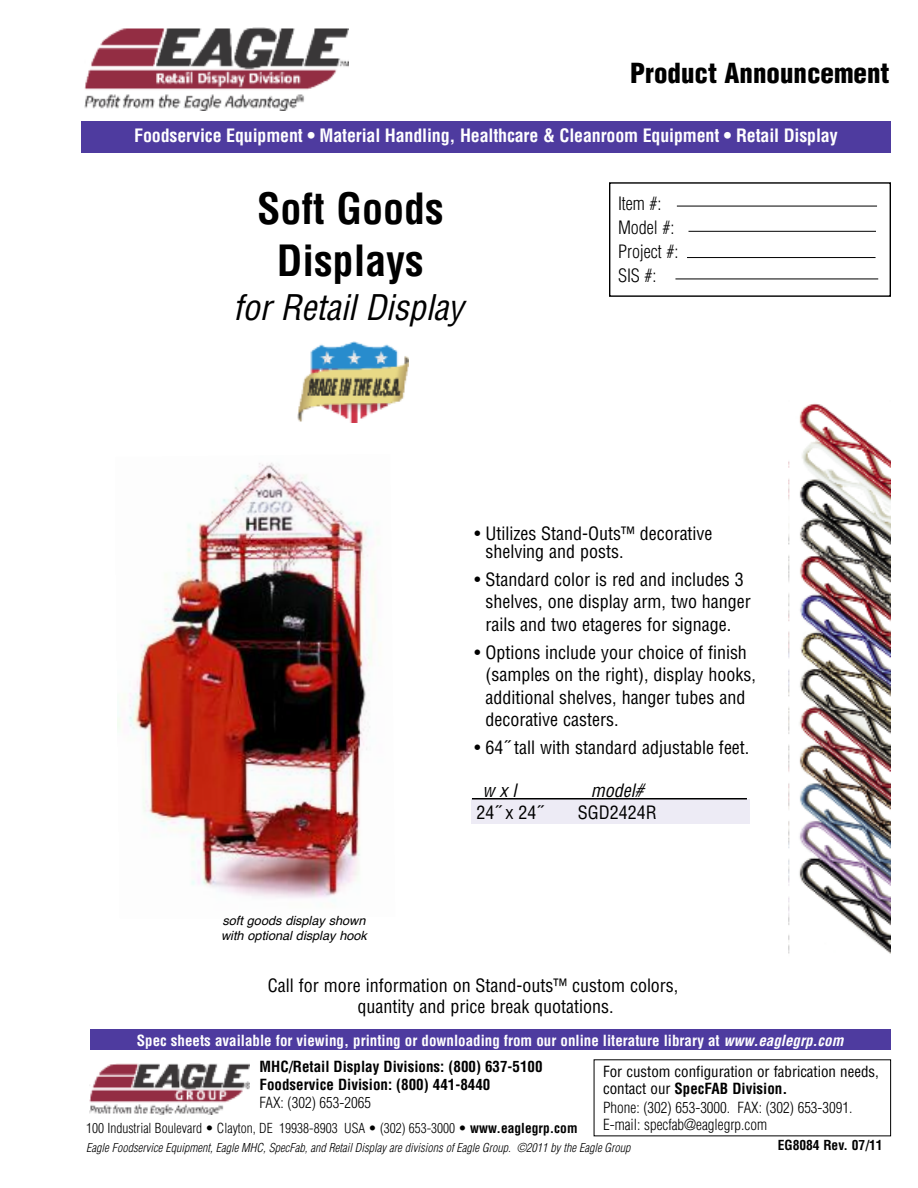
<style>
.page{position:relative;width:918px;height:1188px;background:#fff}
.page>*{position:absolute;margin:0;border:0;box-sizing:border-box;transform-origin:0 0}
.t1{font:700 condensed 42px/51.3px "Helvetica";color:#000;text-align:center}
.t2{font:italic condensed 34.5px "Helvetica";letter-spacing:-.005em;color:#000}
.t3{font:900 condensed 27px "Helvetica";color:#000}
.t4{font:condensed 18px/22.5px "Helvetica";color:#000}
.t5{font:700 condensed 18px "Helvetica";letter-spacing:-.01em;color:#fff}
.t6{font:300 condensed 18px/24px "Helvetica";color:#000}
.t7{font:italic condensed 18px "Helvetica";color:#000}
.t8{font:700 condensed 15px "Helvetica";color:#fff}
.t9{font:300 condensed 15px/16.5px "Helvetica";color:#000}
.t10{font:700 condensed 15px/18px "Helvetica";color:#000}
.t11{font:condensed 15px/16.5px "Helvetica";color:#000}
.t12{font:300 condensed 13.5px "Helvetica";color:#000}
.t13{font:700 condensed 13.5px "Helvetica";color:#000}
.t14{font:italic 12.75px/15.3px "Helvetica";color:#000}
.t15{font:italic 300 condensed 12px "Helvetica";color:#000}
.s1{font-style:italic}
.s2{font-weight:700}
</style>
<div class="page">
<img style="left:89px;top:1064px;width:161px;height:50px">
<div style="left:91px;top:1029px;width:800px;height:21px;background:#4e3b9f"></div>
<img style="left:85px;top:27px;width:263px;height:84px">
<div style="left:81px;top:121px;width:810px;height:31px;background:#4e3b9f"></div>
<img style="left:297px;top:341px;width:112px;height:81px">
<div style="left:609px;top:182px;width:282px;height:115px;border:1px solid #000"></div>
<hr style="left:677px;top:206px;width:200px;height:1px;background:#000">
<hr style="left:689px;top:231px;width:187px;height:1px;background:#000">
<hr style="left:687px;top:257px;width:189px;height:1px;background:#000">
<hr style="left:675px;top:279px;width:203px;height:1px;background:#000">
<img style="left:117px;top:463px;width:258px;height:439px">
<img style="left:789px;top:403px;width:102px;height:551px">
<div style="left:472px;top:800px;width:278px;height:24px;background:#edebf5"></div>
<hr style="left:472px;top:798px;width:275px;height:2px;background:#000">
<h3 class="t3" style="left:630px;top:58px;width:261px">Product Announcement</h3>
<p class="t5" style="left:134px;top:125px;width:705px">Foodservice Equipment • Material Handling, Healthcare &amp; Cleanroom Equipment • Retail Display</p>
<h1 class="t1" style="left:257px;top:184px;width:188px">Soft Goods<br>Displays</h1>
<h2 class="t2" style="left:233px;top:288px;width:232px">for Retail Display</h2>
<p class="t6" style="left:618px;top:192px;width:62px">Item #:<br>Model #:<br>Project #:<br>SIS #:</p>
<p class="t4" style="left:485px;top:525px;width:229px;line-height:18px;text-indent:-11px">• Utilizes Stand-Outs™ decorative shelving and posts.</p>
<p class="t4" style="left:485px;top:568px;width:267px;text-indent:-11px">• Standard color is red and includes 3 shelves, one display arm, two hanger rails and two etageres for signage.</p>
<p class="t4" style="left:485px;top:641px;width:272px;text-indent:-11px">• Options include your choice of finish (samples on the right), display hooks, additional shelves, hanger tubes and decorative casters.</p>
<p class="t4" style="left:474px;top:737px;width:276px">• 64˝ tall with standard adjustable feet.</p>
<p class="t7" style="left:483px;top:781px;width:35px">wxl</p>
<p class="t7" style="left:591px;top:781px;width:54px">model#</p>
<p class="t4" style="left:476px;top:801px;width:67px">24˝ x 24˝</p>
<p class="t4" style="left:578px;top:801px;width:80px">SGD2424R</p>
<p class="t14" style="left:221px;top:914px;width:147px">soft goods display shown with optional display hook</p>
<p class="t4" style="left:358px;top:974px;width:322px;line-height:21.6px;text-indent:-90px">Call for more information on Stand-outs™ custom colors, quantity and price break quotations.</p>
<p class="t8" style="left:137px;top:1032px;width:708px">Spec sheets available for viewing, printing or downloading from our online literature library at <span class="s1">www.eaglegrp.com</span></p>
<p class="t10" style="left:260px;top:1057px;width:285px">MHC/Retail Display Divisions: (800) 637-5100<br>Foodservice Division: (800) 441-8440</p>
<p class="t9" style="left:260px;top:1094px;width:113px">FAX: (302) 653-2065</p>
<p class="t11" style="left:603px;top:1064px;width:277px">For custom configuration or fabrication needs, contact our <span class="s2">SpecFAB Division.</span></p>
<p class="t9" style="left:603px;top:1100px;width:251px">Phone: (302) 653-3000. FAX: (302) 653-3091.<br>E-mail: specfab@eaglegrp.com</p>
<p class="t12" style="left:86px;top:1120px;width:493px">100 Industrial Boulevard • Clayton, DE 19938-8903 USA • (302) 653-3000 • <span class="s2">www.eaglegrp.com</span></p>
<p class="t15" style="left:86px;top:1141px;width:546px">Eagle Foodservice Equipment, Eagle MHC, SpecFab, and Retail Display are divisions of Eagle Group. ©2011 by the Eagle Group</p>
<p class="t13" style="left:778px;top:1138px;width:106px">EG8084 Rev. 07/11</p>
</div>
